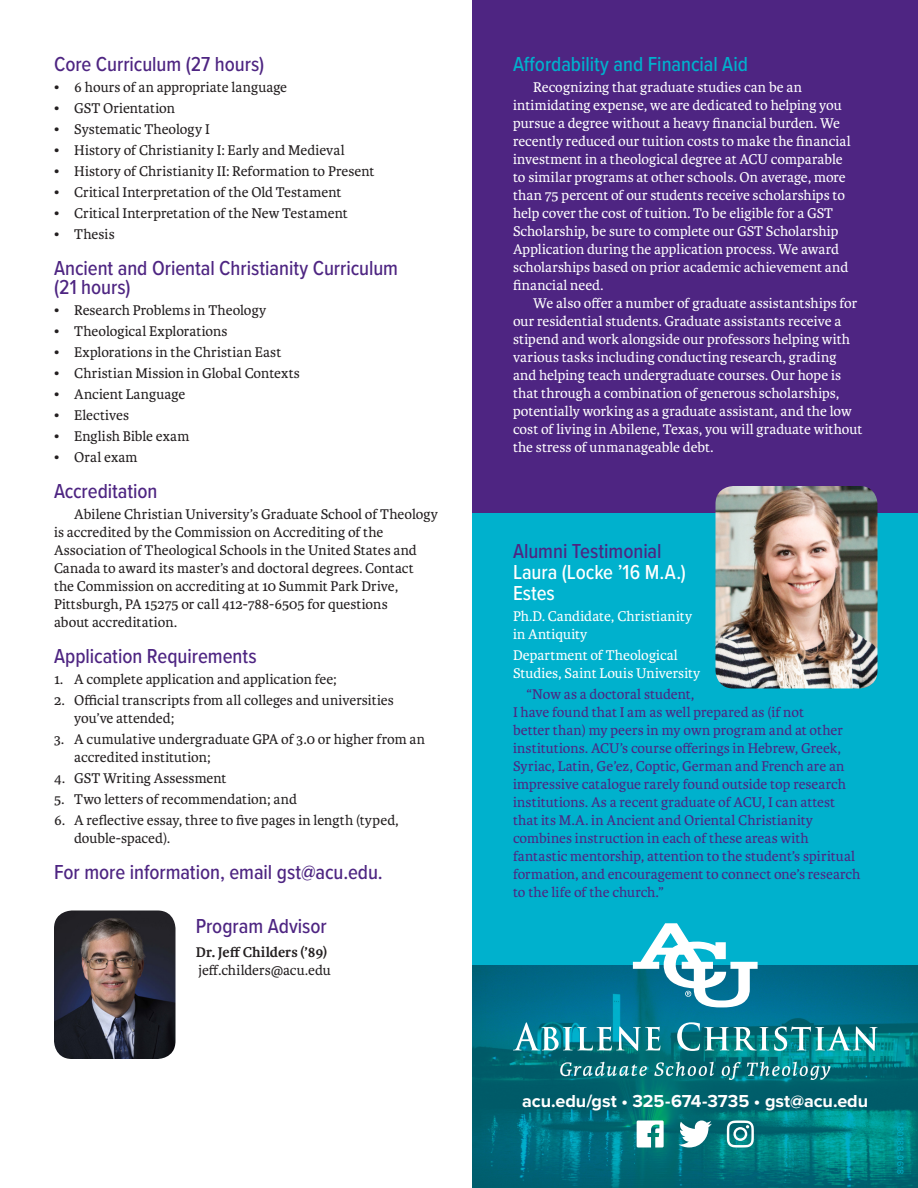
<style>
.page{position:relative;width:918px;height:1188px;background:#fff}
.page>*{position:absolute;margin:0;border:0;box-sizing:border-box;transform-origin:0 0}
.t1{font:500 21px/19.5px "Proxima Nova Cond";letter-spacing:-.005em;color:#4e2582}
.t2{font:500 21px "Proxima Nova Cond";letter-spacing:-.005em;color:#00b1cd}
.t3{font:500 21px/21px "Proxima Nova Cond";letter-spacing:-.005em;color:#fff}
.t4{font:700 18px "Proxima Nova";letter-spacing:-.005em;color:#fff}
.t5{font:15px/18px "Karmina";color:#231f20}
.t6{font:15px/18px "Karmina";color:#fff}
.t7{font:15px/18px "Karmina";color:#4e2582}
.t8{font:700 15px "Karmina";color:#231f20}
.t9{font:9px "Proxima Nova";letter-spacing:.035em;color:#00b1cd}
</style>
<div class="page">
<svg style="left:472px;top:513px;width:446px;height:675px;background:#009cb4"></svg>
<div style="left:472px;top:0;width:446px;height:513px;background:#4e2582"></div>
<svg style="left:560px;top:1062px;width:87px;height:14px"></svg>
<svg style="left:654px;top:1062px;width:60px;height:14px"></svg>
<svg style="left:722px;top:1062px;width:19px;height:18px"></svg>
<svg style="left:747px;top:1062px;width:83px;height:18px"></svg>
<svg style="left:513px;top:1022px;width:147px;height:29px"></svg>
<svg style="left:677px;top:1022px;width:201px;height:29px"></svg>
<svg style="left:633px;top:923px;width:125px;height:84px"></svg>
<svg style="left:679px;top:1120px;width:33px;height:27px"></svg>
<svg style="left:637px;top:1120px;width:27px;height:28px"></svg>
<svg style="left:727px;top:1120px;width:27px;height:27px"></svg>
<img style="left:716px;top:486px;width:162px;height:202px">
<img style="left:54px;top:910px;width:122px;height:149px">
<h1 class="t1" style="left:54px;top:54px;width:212px">Core Curriculum (27 hours)</h1>
<p class="t5" style="left:54px;top:78px;width:235px">• 6 hours of an appropriate language</p>
<p class="t5" style="left:54px;top:99px;width:123px">• GST Orientation</p>
<p class="t5" style="left:54px;top:120px;width:157px">• Systematic Theology I</p>
<p class="t5" style="left:54px;top:141px;width:292px">• History of Christianity I: Early and Medieval</p>
<p class="t5" style="left:54px;top:162px;width:322px">• History of Christianity II: Reformation to Present</p>
<p class="t5" style="left:54px;top:183px;width:289px">• Critical Interpretation of the Old Testament</p>
<p class="t5" style="left:54px;top:204px;width:295px">• Critical Interpretation of the New Testament</p>
<p class="t5" style="left:54px;top:225px;width:62px">• Thesis</p>
<h1 class="t1" style="left:54px;top:258px;width:346px">Ancient and Oriental Christianity Curriculum (21 hours)</h1>
<p class="t5" style="left:54px;top:301px;width:214px">• Research Problems in Theology</p>
<p class="t5" style="left:54px;top:322px;width:175px">• Theological Explorations</p>
<p class="t5" style="left:54px;top:343px;width:229px">• Explorations in the Christian East</p>
<p class="t5" style="left:54px;top:364px;width:247px">• Christian Mission in Global Contexts</p>
<p class="t5" style="left:54px;top:385px;width:133px">• Ancient Language</p>
<p class="t5" style="left:54px;top:406px;width:77px">• Electives</p>
<p class="t5" style="left:54px;top:427px;width:137px">• English Bible exam</p>
<p class="t5" style="left:54px;top:448px;width:85px">• Oral exam</p>
<h1 class="t1" style="left:54px;top:482px;width:105px">Accreditation</h1>
<p class="t5" style="left:54px;top:505px;width:386px;text-indent:20px">Abilene Christian University’s Graduate School of Theology is accredited by the Commission on Accrediting of the Association of Theological Schools in the United States and Canada to award its master’s and doctoral degrees. Contact<br>the Commission on accrediting at 10 Summit Park Drive, Pittsburgh, PA 15275 or call 412-788-6505 for questions<br>about accreditation.</p>
<h1 class="t1" style="left:54px;top:647px;width:204px">Application Requirements</h1>
<p class="t5" style="left:54px;top:670px;width:284px">1. A complete application and application fee;</p>
<p class="t5" style="left:74px;top:691px;width:321px;text-indent:-20px">2. Official transcripts from all colleges and universities you’ve attended;</p>
<p class="t5" style="left:74px;top:730px;width:352px;text-indent:-20px">3. A cumulative undergraduate GPA of 3.0 or higher from an accredited institution;</p>
<p class="t5" style="left:54px;top:769px;width:174px">4. GST Writing Assessment</p>
<p class="t5" style="left:54px;top:790px;width:244px">5. Two letters of recommendation; and</p>
<p class="t5" style="left:74px;top:811px;width:326px;text-indent:-20px">6. A reflective essay, three to five pages in length (typed, double-spaced).</p>
<h1 class="t1" style="left:54px;top:863px;width:330px">For more information, email gst@acu.edu.</h1>
<h1 class="t1" style="left:196px;top:917px;width:133px">Program Advisor</h1>
<p class="t8" style="left:196px;top:944px;width:133px">Dr. Jeff Childers (’89)</p>
<p class="t5" style="left:199px;top:961px;width:134px">jeff.childers@acu.edu</p>
<h1 class="t2" style="left:513px;top:51px;width:237px">Affordability and Financial Aid</h1>
<p class="t6" style="left:513px;top:78px;width:339px;text-indent:20px">Recognizing that graduate studies can be an intimidating expense, we are dedicated to helping you pursue a degree without a heavy financial burden. We recently reduced our tuition costs to make the financial investment in a theological degree at ACU comparable to similar programs at other schools. On average, more than 75 percent of our students receive scholarships to help cover the cost of tuition. To be eligible for a GST Scholarship, be sure to complete our GST Scholarship Application during the application process. We award scholarships based on prior academic achievement and financial need.</p>
<p class="t6" style="left:513px;top:294px;width:351px;text-indent:20px">We also offer a number of graduate assistantships for our residential students. Graduate assistants receive a stipend and work alongside our professors helping with various tasks including conducting research, grading and helping teach undergraduate courses. Our hope is that through a combination of generous scholarships, potentially working as a graduate assistant, and the low cost of living in Abilene, Texas, you will graduate without the stress of unmanageable debt.</p>
<h1 class="t1" style="left:513px;top:541px;width:150px">Alumni Testimonial</h1>
<h1 class="t3" style="left:513px;top:562px;width:175px">Laura (Locke ’16 M.A.)<br>Estes</h1>
<p class="t6" style="left:513px;top:607px;width:181px">Ph.D. Candidate, Christianity in Antiquity</p>
<p class="t6" style="left:513px;top:646px;width:189px">Department of Theological<br>Studies, Saint Louis University</p>
<p class="t7" style="left:513px;top:685px;width:349px;text-indent:14px">“Now as a doctoral student,<br>I have found that I am as well prepared as (if not<br>better than) my peers in my own program and at other institutions. ACU’s course offerings in Hebrew, Greek, Syriac, Latin, Ge’ez, Coptic, German and French are an impressive catalogue rarely found outside top research institutions. As a recent graduate of ACU, I can attest that its M.A. in Ancient and Oriental Christianity combines instruction in each of these areas with fantastic mentorship, attention to the student’s spiritual formation, and encouragement to connect one’s research to the life of the church.”</p>
<p class="t4" style="left:522px;top:1090px;width:347px">acu.edu/gst • 325-674-3735 • gst@acu.edu</p>
<p class="t9" style="left:906px;top:1122px;width:54px;rotate:90deg">180188-0618</p>
</div>
